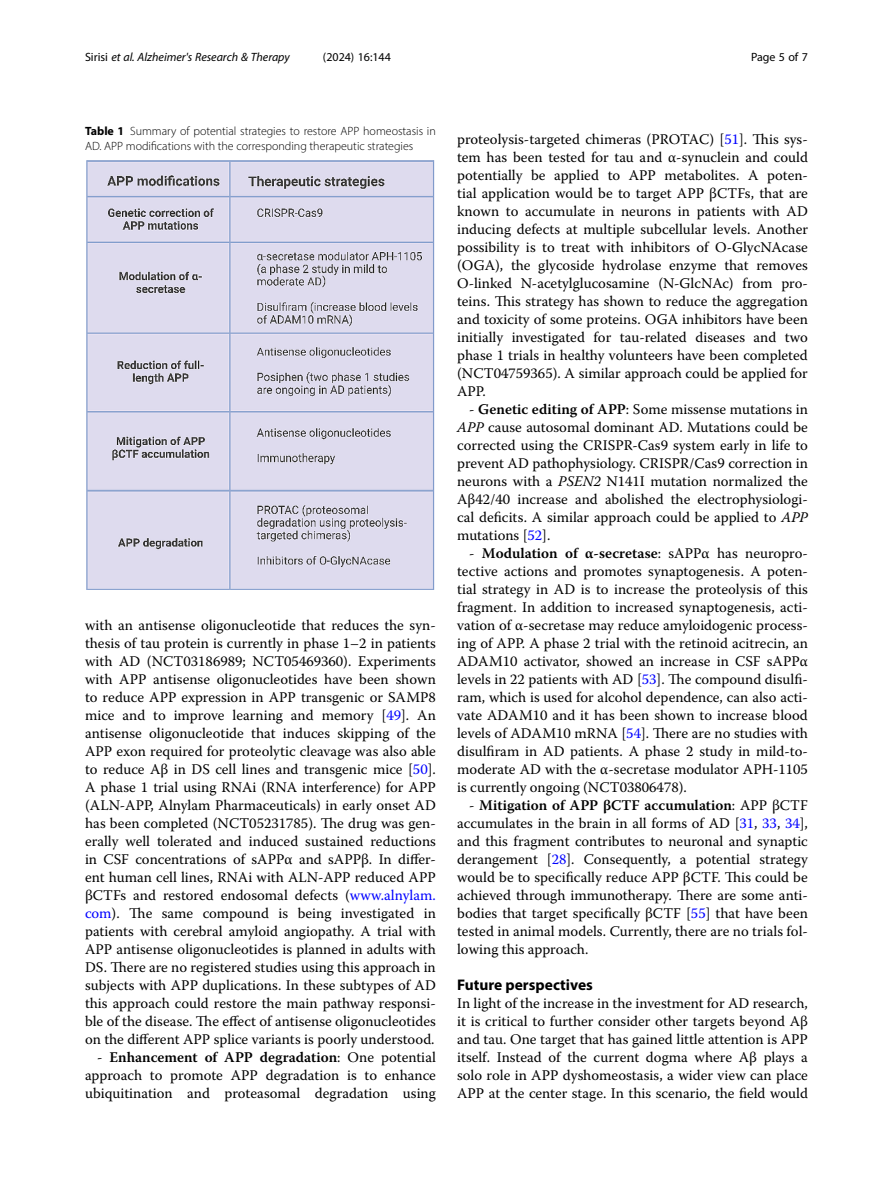
<style>
.page{position:relative;width:893px;height:1191px;background:#fff}
.page>*{position:absolute;margin:0;border:0;box-sizing:border-box;transform-origin:0 0}
.Head_1{font:700 15.45px "Myriad Pro";color:#000}
.Body_Text_Indent{font:14.7px/18px "Warnock Pro";color:#000;text-align:justify}
.Body_Text{font:14.7px/18px "Warnock Pro";color:#000;text-align:justify}
.Figure_Caption{font:300 12px/15px "Myriad Pro";color:#000}
.t1{font:italic 12px "Myriad Pro";color:#000}
.t2{font:12px "Myriad Pro";color:#000}
.s1{font-style:normal}
.s2{font-weight:700}
.s3{color:#00f}
.s4{font-weight:600}
.s5{font-style:italic}
</style>
<div class="page">
<img style="left:86px;top:160px;width:349px;height:429px">
<p class="t1" style="left:85px;top:50px;width:206px"><span class="s1">Sirisi</span> et al. Alzheimer's Research &amp; Therapy</p>
<p class="t2" style="left:323px;top:50px;width:70px">(2024) 16:144</p>
<p class="t2" style="left:751px;top:50px;width:58px">Page 5 of 7</p>
<p class="Figure_Caption" style="left:85px;top:123px;width:352px"><span class="s2">Table 1</span> Summary of potential strategies to restore APP homeostasis in<br>AD. APP modifications with the corresponding therapeutic strategies</p>
<p class="Body_Text_Indent" style="left:85px;top:616px;width:352px">with an antisense oligonucleotide that reduces the syn&shy;thesis of tau protein is currently in phase 1–2 in patients with AD (NCT03186989; NCT05469360). Experiments with APP antisense oligonucleotides have been shown to reduce APP expression in APP transgenic or SAMP8 mice and to improve learning and memory [<span class="s3">49</span>]. An antisense oligonucleotide that induces skipping of the APP exon required for proteolytic cleavage was also able to reduce Aβ in DS cell lines and transgenic mice [<span class="s3">50</span>].<br>A phase 1 trial using RNAi (RNA interference) for APP (ALN-APP, Alnylam Pharmaceuticals) in early onset AD has been completed (NCT05231785). The drug was gen&shy;erally well tolerated and induced sustained reductions in CSF concentrations of sAPPα and sAPPβ. In differ&shy;ent human cell lines, RNAi with ALN-APP reduced APP βCTFs and restored endosomal defects (<span class="s3">www.alnylam. com</span>). The same compound is being investigated in patients with cerebral amyloid angiopathy. A trial with APP antisense oligonucleotides is planned in adults with DS. There are no registered studies using this approach in subjects with APP duplications. In these subtypes of AD this approach could restore the main pathway responsi&shy;ble of the disease. The effect of antisense oligonucleotides on the different APP splice variants is poorly understood.</p>
<p class="Body_Text_Indent" style="left:85px;top:1048px;width:352px;text-indent:12px">- <span class="s4">Enhancement of APP degradation</span>: One potential approach to promote APP degradation is to enhance ubiquitination and proteasomal degradation using</p>
<p class="Body_Text_Indent" style="left:457px;top:130px;width:352px">proteolysis-targeted chimeras (PROTAC) [<span class="s3">51</span>]. This sys&shy;tem has been tested for tau and α-synuclein and could potentially be applied to APP metabolites. A poten&shy;tial application would be to target APP βCTFs, that are known to accumulate in neurons in patients with AD inducing defects at multiple subcellular levels. Another possibility is to treat with inhibitors of O-GlycNAcase (OGA), the glycoside hydrolase enzyme that removes O-linked N-acetylglucosamine (N-GlcNAc) from pro&shy;teins. This strategy has shown to reduce the aggregation and toxicity of some proteins. OGA inhibitors have been initially investigated for tau-related diseases and two phase 1 trials in healthy volunteers have been completed (NCT04759365). A similar approach could be applied for APP.</p>
<p class="Body_Text_Indent" style="left:457px;top:400px;width:352px;text-indent:12px">- <span class="s4">Genetic editing of APP</span>: Some missense mutations in <span class="s5">APP</span> cause autosomal dominant AD. Mutations could be corrected using the CRISPR-Cas9 system early in life to prevent AD pathophysiology. CRISPR/Cas9 correction in neurons with a <span class="s5">PSEN2</span> N141I mutation normalized the Aβ42/40 increase and abolished the electrophysiologi&shy;cal deficits. A similar approach could be applied to <span class="s5">APP </span>mutations [<span class="s3">52</span>].</p>
<p class="Body_Text_Indent" style="left:457px;top:544px;width:352px;text-indent:12px">- <span class="s4">Modulation of α-secretase</span>: sAPPα has neuropro&shy;tective actions and promotes synaptogenesis. A poten&shy;tial strategy in AD is to increase the proteolysis of this fragment. In addition to increased synaptogenesis, acti&shy;vation of α-secretase may reduce amyloidogenic process&shy;ing of APP. A phase 2 trial with the retinoid acitrecin, an ADAM10 activator, showed an increase in CSF sAPPα levels in 22 patients with AD [<span class="s3">53</span>]. The compound disulfi&shy;ram, which is used for alcohol dependence, can also acti&shy;vate ADAM10 and it has been shown to increase blood levels of ADAM10 mRNA [<span class="s3">54</span>]. There are no studies with disulfiram in AD patients. A phase 2 study in mild-to&shy;moderate AD with the α-secretase modulator APH-1105 is currently ongoing (NCT03806478).</p>
<p class="Body_Text_Indent" style="left:457px;top:796px;width:352px;text-indent:12px">- <span class="s4">Mitigation of APP βCTF accumulation</span>: APP βCTF accumulates in the brain in all forms of AD [<span class="s3">31</span>, <span class="s3">33</span>, <span class="s3">34</span>], and this fragment contributes to neuronal and synaptic derangement [<span class="s3">28</span>]. Consequently, a potential strategy would be to specifically reduce APP βCTF. This could be achieved through immunotherapy. There are some anti&shy;bodies that target specifically βCTF [<span class="s3">55</span>] that have been tested in animal models. Currently, there are no trials fol&shy;lowing this approach.</p>
<p class="Head_1" style="left:457px;top:975px;width:137px">Future perspectives</p>
<p class="Body_Text" style="left:457px;top:994px;width:352px">In light of the increase in the investment for AD research, it is critical to further consider other targets beyond Aβ and tau. One target that has gained little attention is APP itself. Instead of the current dogma where Aβ plays a solo role in APP dyshomeostasis, a wider view can place APP at the center stage. In this scenario, the field would</p>
</div>
